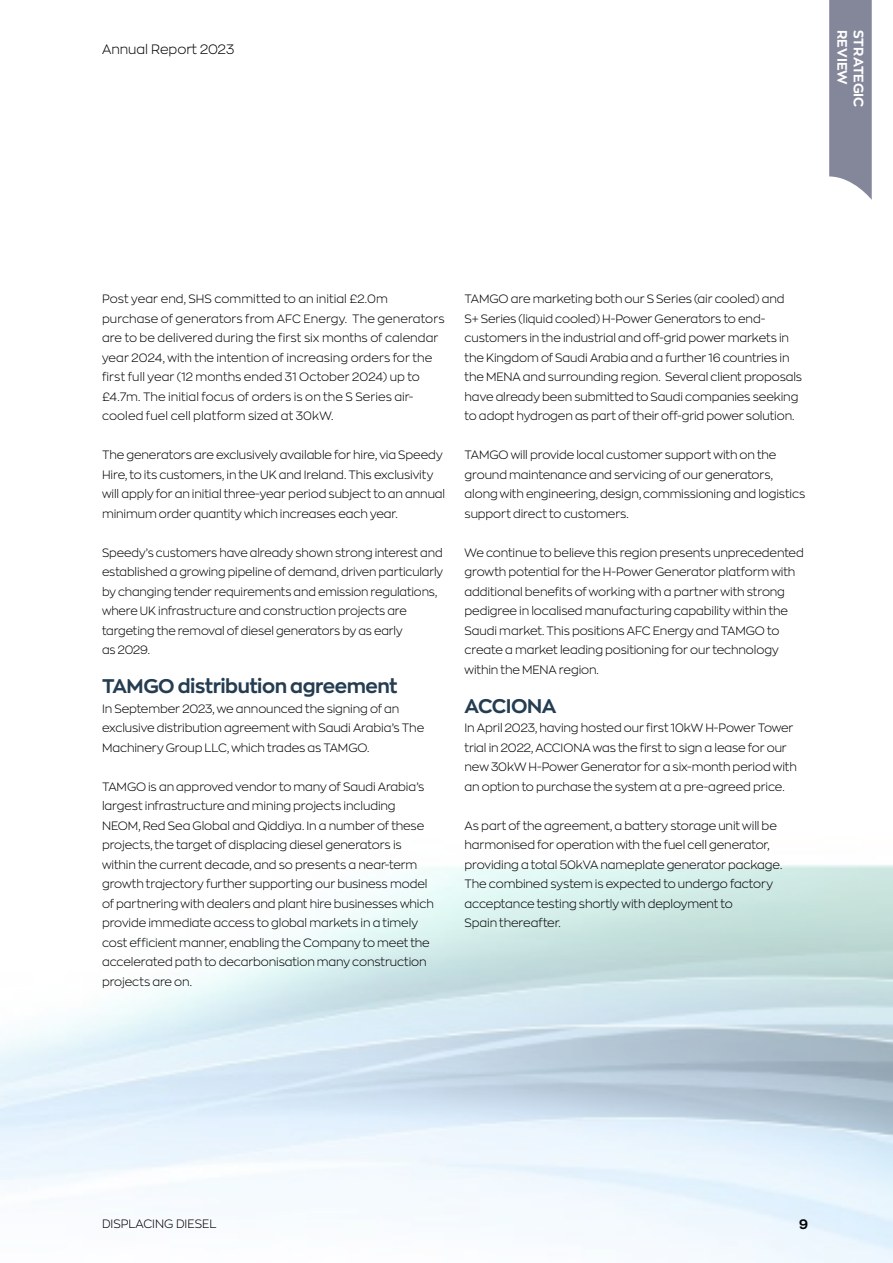
<style>
.page{position:relative;width:893px;height:1263px;background:#fff}
.page>*{position:absolute;margin:0;border:0;box-sizing:border-box;transform-origin:0 0}
.t1{font:700 19.5px "Zona Pro";letter-spacing:-.02em;color:#243d51}
.t2{font:300 13.5px "Zona Pro";color:#000}
.t3{font:700 13.5px "Zona Pro";letter-spacing:.005em;color:#fff}
.t4{font:700 13.5px "Zona Pro";color:#000}
.t5{font:300 12px/19.5px "Zona Pro";letter-spacing:-.01em;color:#000}
</style>
<div class="page">
<svg style="left:829px;top:0;width:43px;height:200px;background:#8e91a2"></svg>
<p class="t2" style="left:102px;top:40px;width:134px">Annual Report 2023</p>
<p class="t3" style="left:851px;top:30px;width:56px;rotate:90deg">REVIEW</p>
<p class="t3" style="left:868px;top:30px;width:79px;rotate:90deg">STRATEGIC</p>
<p class="t5" style="left:102px;top:289px;width:344px">Post year end, SHS committed to an initial £2.0m purchase of generators from AFC Energy. The generators are to be delivered during the first six months of calendar year 2024, with the intention of increasing orders for the first full year (12 months ended 31 October 2024) up to £4.7m. The initial focus of orders is on the S Series air&shy;cooled fuel cell platform sized at 30kW.</p>
<p class="t5" style="left:102px;top:445px;width:345px">The generators are exclusively available for hire, via Speedy Hire, to its customers, in the UK and Ireland. This exclusivity will apply for an initial three-year period subject to an annual minimum order quantity which increases each year.</p>
<p class="t5" style="left:102px;top:542px;width:343px">Speedy’s customers have already shown strong interest and established a growing pipeline of demand, driven particularly by changing tender requirements and emission regulations, where UK infrastructure and construction projects are targeting the removal of diesel generators by as early<br>as 2029.</p>
<h1 class="t1" style="left:102px;top:673px;width:297px">TAMGO distribution agreement</h1>
<p class="t5" style="left:102px;top:698px;width:324px">In September 2023, we announced the signing of an exclusive distribution agreement with Saudi Arabia’s The<br>Machinery Group LLC, which trades as TAMGO.</p>
<p class="t5" style="left:102px;top:776px;width:333px">TAMGO is an approved vendor to many of Saudi Arabia’s largest infrastructure and mining projects including NEOM, Red Sea Global and Qiddiya. In a number of these projects, the target of displacing diesel generators is within the current decade, and so presents a near-term growth trajectory further supporting our business model of partnering with dealers and plant hire businesses which provide immediate access to global markets in a timely cost efficient manner, enabling the Company to meet the accelerated path to decarbonisation many construction projects are on.</p>
<p class="t5" style="left:465px;top:289px;width:339px">TAMGO are marketing both our S Series (air cooled) and<br>S+ Series (liquid cooled) H-Power Generators to end&shy;customers in the industrial and off-grid power markets in the Kingdom of Saudi Arabia and a further 16 countries in the MENA and surrounding region. Several client proposals have already been submitted to Saudi companies seeking to adopt hydrogen as part of their off-grid power solution.</p>
<p class="t5" style="left:465px;top:445px;width:342px">TAMGO will provide local customer support with on the ground maintenance and servicing of our generators, along with engineering, design, commissioning and logistics support direct to customers.</p>
<p class="t5" style="left:465px;top:542px;width:341px">We continue to believe this region presents unprecedented growth potential for the H-Power Generator platform with additional benefits of working with a partner with strong pedigree in localised manufacturing capability within the Saudi market. This positions AFC Energy and TAMGO to create a market leading positioning for our technology within the MENA region.</p>
<h1 class="t1" style="left:465px;top:692px;width:93px">ACCIONA</h1>
<p class="t5" style="left:465px;top:718px;width:334px">In April 2023, having hosted our first 10kW H-Power Tower trial in 2022, ACCIONA was the first to sign a lease for our new 30kW H-Power Generator for a six-month period with an option to purchase the system at a pre-agreed price.</p>
<p class="t5" style="left:465px;top:815px;width:319px">As part of the agreement, a battery storage unit will be harmonised for operation with the fuel cell generator, providing a total 50kVA nameplate generator package.<br>The combined system is expected to undergo factory acceptance testing shortly with deployment to<br>Spain thereafter.</p>
<p class="t5" style="left:102px;top:1214px;width:116px">DISPLACING DIESEL</p>
<p class="t4" style="left:799px;top:1215px;width:10px">9</p>
</div>
